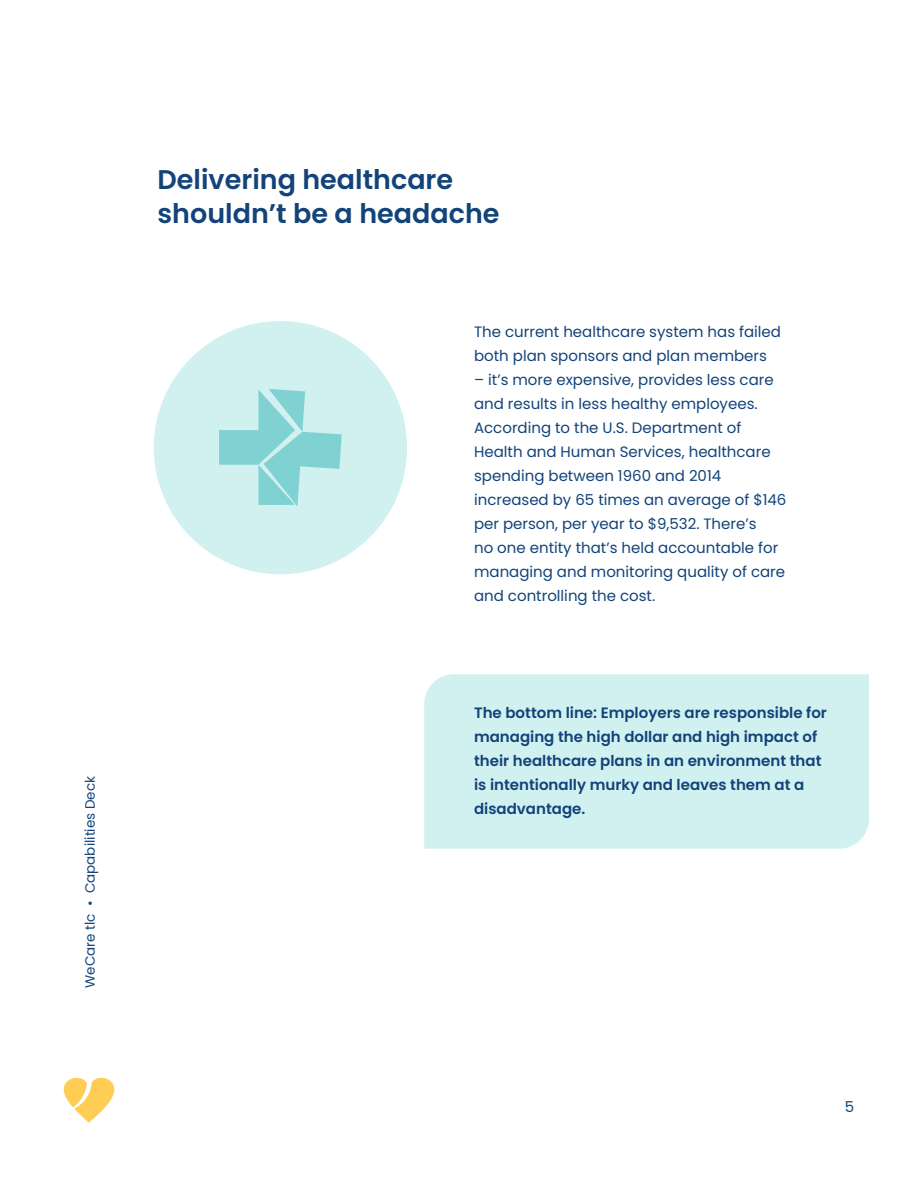
<style>
.page{position:relative;width:918px;height:1188px;background:#fff}
.page>*{position:absolute;margin:0;border:0;box-sizing:border-box;transform-origin:0 0}
.t1{font:600 27px/34.5px "Poppins";color:#124379}
.t2{font:15px/24px "Poppins";color:#124379}
.t3{font:600 15px/24px "Poppins";color:#124379}
.t4{font:13.5px "Poppins";color:#124379}
</style>
<div class="page">
<svg style="left:64px;top:1078px;width:50px;height:45px"></svg>
<div style="left:424px;top:674px;width:445px;height:175px;background:#d1f0f0"></div>
<div style="left:154px;top:321px;width:253px;height:253px;background:#d1f0f0;border-radius:50%"></div>
<svg style="left:219px;top:389px;width:123px;height:117px"></svg>
<p class="t4" style="left:82px;top:988px;width:213px;rotate:-90deg">WeCare tlc • Capabilities Deck</p>
<p class="t1" style="left:158px;top:162px;width:343px">Delivering healthcare shouldn’t be a headache</p>
<p class="t2" style="left:474px;top:320px;width:309px">The current healthcare system has failed both plan sponsors and plan members</p>
<p class="t2" style="left:474px;top:368px;width:314px">– it’s more expensive, provides less care and results in less healthy employees.<br>According to the U.S. Department of Health and Human Services, healthcare spending between 1960 and 2014 increased by 65 times an average of $146 per person, per year to $9,532. There’s<br>no one entity that’s held accountable for managing and monitoring quality of care and controlling the cost.</p>
<p class="t3" style="left:474px;top:701px;width:354px">The bottom line: Employers are responsible for managing the high dollar and high impact of their healthcare plans in an environment that is intentionally murky and leaves them at a disadvantage.</p>
<p class="t2" style="left:845px;top:1095px;width:11px">5</p>
</div>
